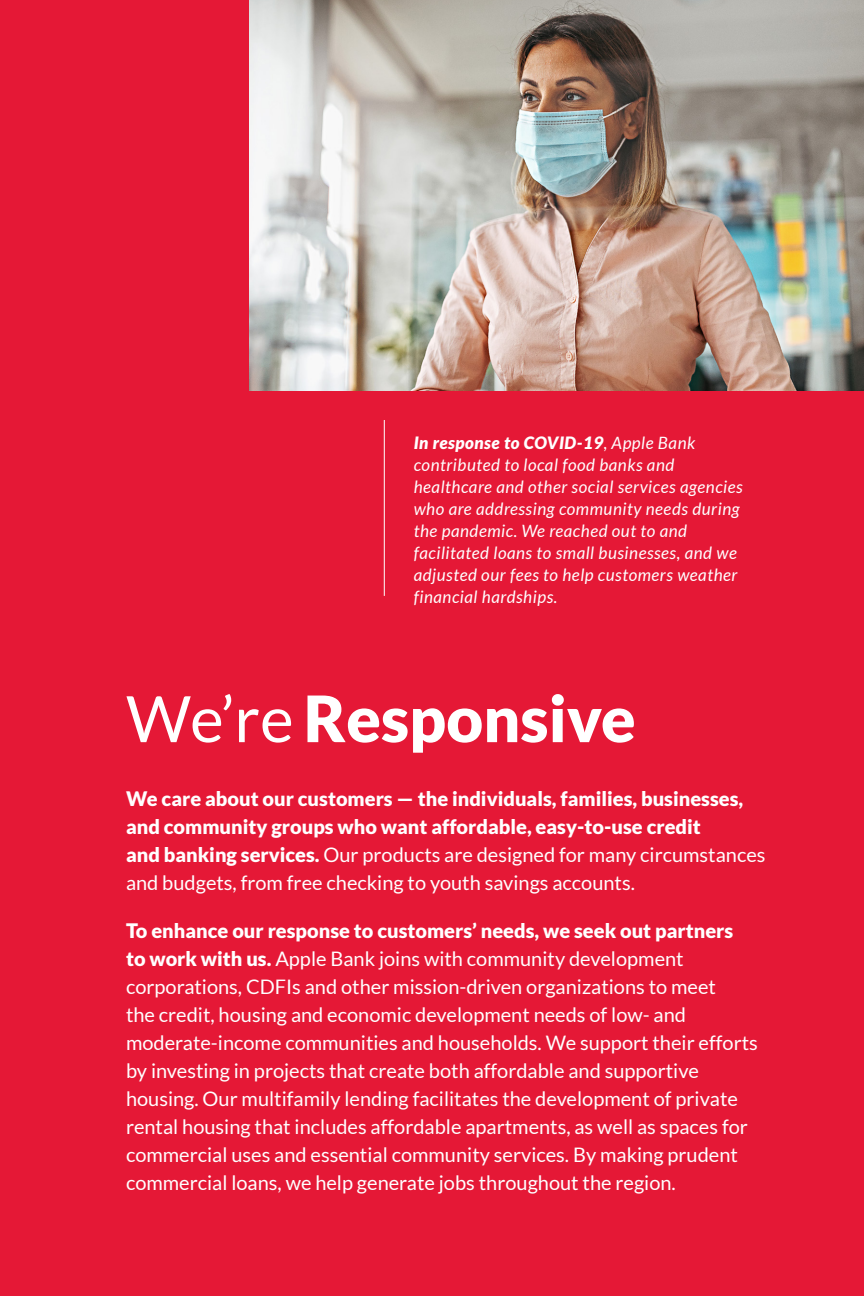
<style>
.page{position:relative;width:864px;height:1296px;background:#e51836}
.page>*{position:absolute;margin:0;border:0;box-sizing:border-box;transform-origin:0 0}
.Section_Title{font:900 64px "Lato";color:#fff}
.Body_Copy{font:20px/28px "Lato";color:#fff}
.Body_Copy-2{font:900 20px/28px "Lato";color:#fff}
.Body_Copy-3{font:italic 17px/22px "Lato";letter-spacing:.03em;color:#fff}
.s1{font-weight:900}
.s2{font-weight:400}
</style>
<div class="page">
<img style="left:249px;top:0;width:615px;height:390px">
<hr style="left:384px;top:420px;width:1px;height:176px;background:#fff">
<p class="Body_Copy-3" style="left:414px;top:432px;width:331px"><span class="s1">In response to COVID-19</span>, Apple Bank contributed to local food banks and healthcare and other social services agencies who are addressing community needs during the pandemic. We reached out to and facilitated loans to small businesses, and we adjusted our fees to help customers weather financial hardships.</p>
<p class="Section_Title" style="left:126px;top:681px;width:511px"><span class="s2">We’re</span> Responsive</p>
<p class="Body_Copy-2" style="left:126px;top:784px;width:641px">We care about our customers — the individuals, families, businesses, and community groups who want affordable, easy-to-use credit<br>and banking services. <span class="s2">Our products are designed for many circumstances and budgets, from free checking to youth savings accounts.</span></p>
<p class="Body_Copy" style="left:126px;top:917px;width:633px"><span class="s1">To enhance our response to customers’ needs, we seek out partners to work with us.</span> Apple Bank joins with community development corporations, CDFIs and other mission-driven organizations to meet<br>the credit, housing and economic development needs of low- and moderate-income communities and households. We support their efforts by investing in projects that create both affordable and supportive housing. Our multifamily lending facilitates the development of private rental housing that includes affordable apartments, as well as spaces for commercial uses and essential community services. By making prudent commercial loans, we help generate jobs throughout the region.</p>
</div>
